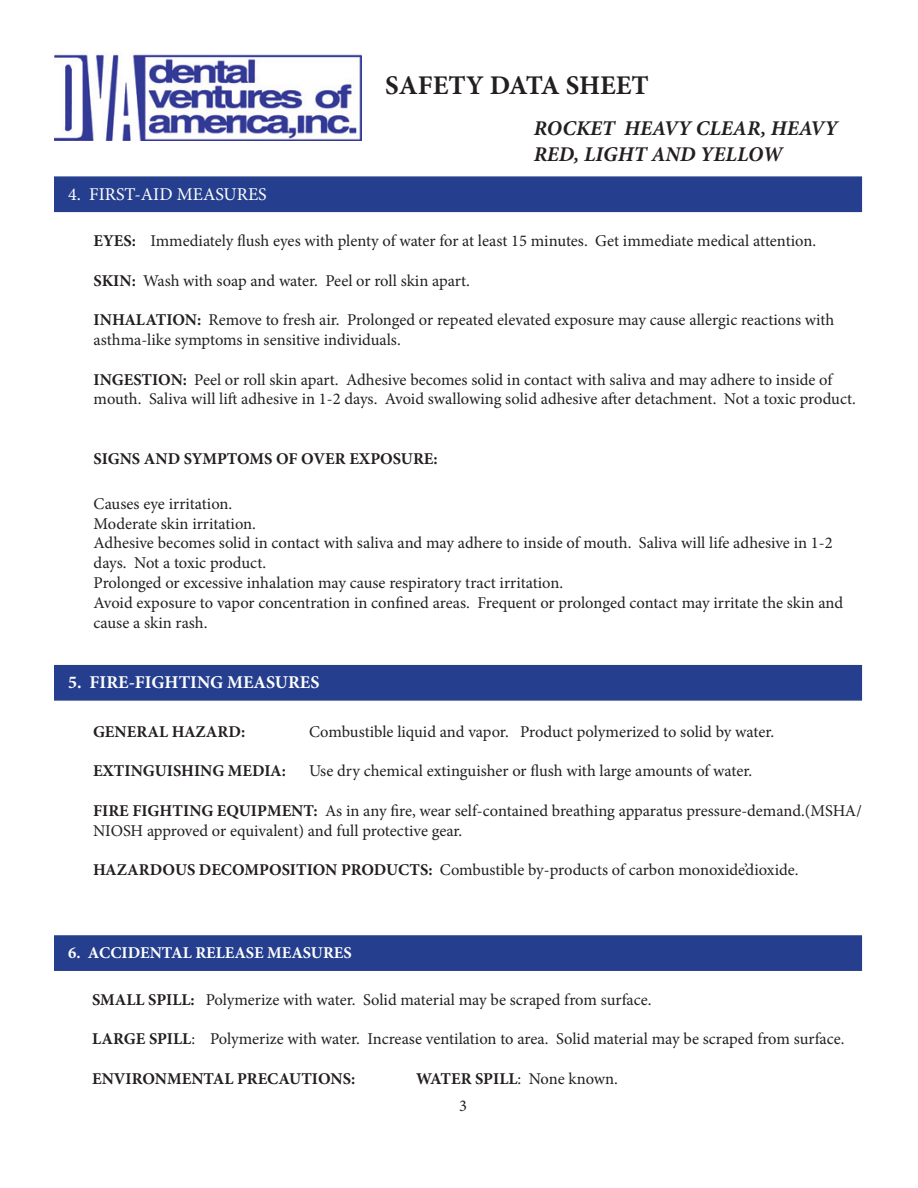
<style>
.page{position:relative;width:918px;height:1188px;background:#fff}
.page>*{position:absolute;margin:0;border:0;box-sizing:border-box;transform-origin:0 0}
.t1{font:700 27px "Minion Pro";color:#231f20}
.t2{font:italic 700 21px/25.2px "Minion Pro";color:#231f20}
.t3{font:700 18px "Minion Pro";color:#fff}
.t4{font:18px "Minion Pro";color:#fff}
.t5{font:16.5px/19.8px "Minion Pro";color:#231f20}
.t6{font:700 16.5px "Minion Pro";color:#231f20}
.t7{font:700 16.5px "Minion Pro";color:#fff}
.s1{font-weight:700}
</style>
<div class="page">
<div style="left:54px;top:665px;width:808px;height:36px;background:#253f8e;border:2px solid #253f8e"></div>
<div style="left:54px;top:935px;width:808px;height:36px;background:#253f8e;border:2px solid #253f8e"></div>
<img style="left:54px;top:54px;width:308px;height:87px">
<div style="left:54px;top:176px;width:808px;height:36px;background:#253f8e;border:2px solid #253f8e"></div>
<p class="t1" style="left:385px;top:66px;width:265px">SAFETY DATA SHEET</p>
<p class="t2" style="left:534px;top:116px;width:306px">ROCKET HEAVY CLEAR, HEAVY<br>RED, LIGHT AND YELLOW</p>
<p class="t4" style="left:68px;top:182px;width:200px">4. FIRST-AID MEASURES</p>
<p class="t5" style="left:94px;top:231px;width:724px"><span class="s1">EYES:</span> Immediately flush eyes with plenty of water for at least 15 minutes. Get immediate medical attention.</p>
<p class="t5" style="left:94px;top:271px;width:378px"><span class="s1">SKIN:</span> Wash with soap and water. Peel or roll skin apart.</p>
<p class="t5" style="left:94px;top:310px;width:742px"><span class="s1">INHALATION:</span> Remove to fresh air. Prolonged or repeated elevated exposure may cause allergic reactions with asthma-like symptoms in sensitive individuals.</p>
<p class="t5" style="left:94px;top:370px;width:764px"><span class="s1">INGESTION:</span> Peel or roll skin apart. Adhesive becomes solid in contact with saliva and may adhere to inside of mouth. Saliva will lift adhesive in 1-2 days. Avoid swallowing solid adhesive after detachment. Not a toxic product.</p>
<p class="t6" style="left:94px;top:447px;width:346px">SIGNS AND SYMPTOMS OF OVER EXPOSURE:</p>
<p class="t5" style="left:94px;top:494px;width:140px">Causes eye irritation.</p>
<p class="t5" style="left:94px;top:514px;width:164px">Moderate skin irritation.</p>
<p class="t5" style="left:94px;top:533px;width:741px">Adhesive becomes solid in contact with saliva and may adhere to inside of mouth. Saliva will life adhesive in 1-2 days. Not a toxic product.</p>
<p class="t5" style="left:94px;top:573px;width:471px">Prolonged or excessive inhalation may cause respiratory tract irritation.</p>
<p class="t5" style="left:94px;top:593px;width:751px">Avoid exposure to vapor concentration in confined areas. Frequent or prolonged contact may irritate the skin and cause a skin rash.</p>
<p class="t3" style="left:68px;top:670px;width:253px">5. FIRE-FIGHTING MEASURES</p>
<p class="t6" style="left:93px;top:720px;width:154px">GENERAL HAZARD:</p>
<p class="t5" style="left:309px;top:722px;width:467px">Combustible liquid and vapor. Product polymerized to solid by water.</p>
<p class="t6" style="left:93px;top:759px;width:194px">EXTINGUISHING MEDIA:</p>
<p class="t5" style="left:309px;top:761px;width:445px">Use dry chemical extinguisher or flush with large amounts of water.</p>
<p class="t5" style="left:93px;top:801px;width:770px"><span class="s1">FIRE FIGHTING EQUIPMENT:</span> As in any fire, wear self-contained breathing apparatus pressure-demand.(MSHA/<br>NIOSH approved or equivalent) and full protective gear.</p>
<p class="t5" style="left:93px;top:860px;width:707px"><span class="s1">HAZARDOUS DECOMPOSITION PRODUCTS:</span> Combustible by-products of carbon monoxide’dioxide.</p>
<p class="t7" style="left:68px;top:941px;width:285px">6. ACCIDENTAL RELEASE MEASURES</p>
<p class="t5" style="left:92px;top:990px;width:561px"><span class="s1">SMALL SPILL:</span> Polymerize with water. Solid material may be scraped from surface.</p>
<p class="t5" style="left:92px;top:1029px;width:754px"><span class="s1">LARGE SPILL</span>: Polymerize with water. Increase ventilation to area. Solid material may be scraped from surface.</p>
<p class="t6" style="left:92px;top:1067px;width:265px">ENVIRONMENTAL PRECAUTIONS:</p>
<p class="t5" style="left:416px;top:1069px;width:203px"><span class="s1">WATER SPILL</span>: None known.</p>
<p class="t5" style="left:459px;top:1096px;width:9px">3</p>
</div>
